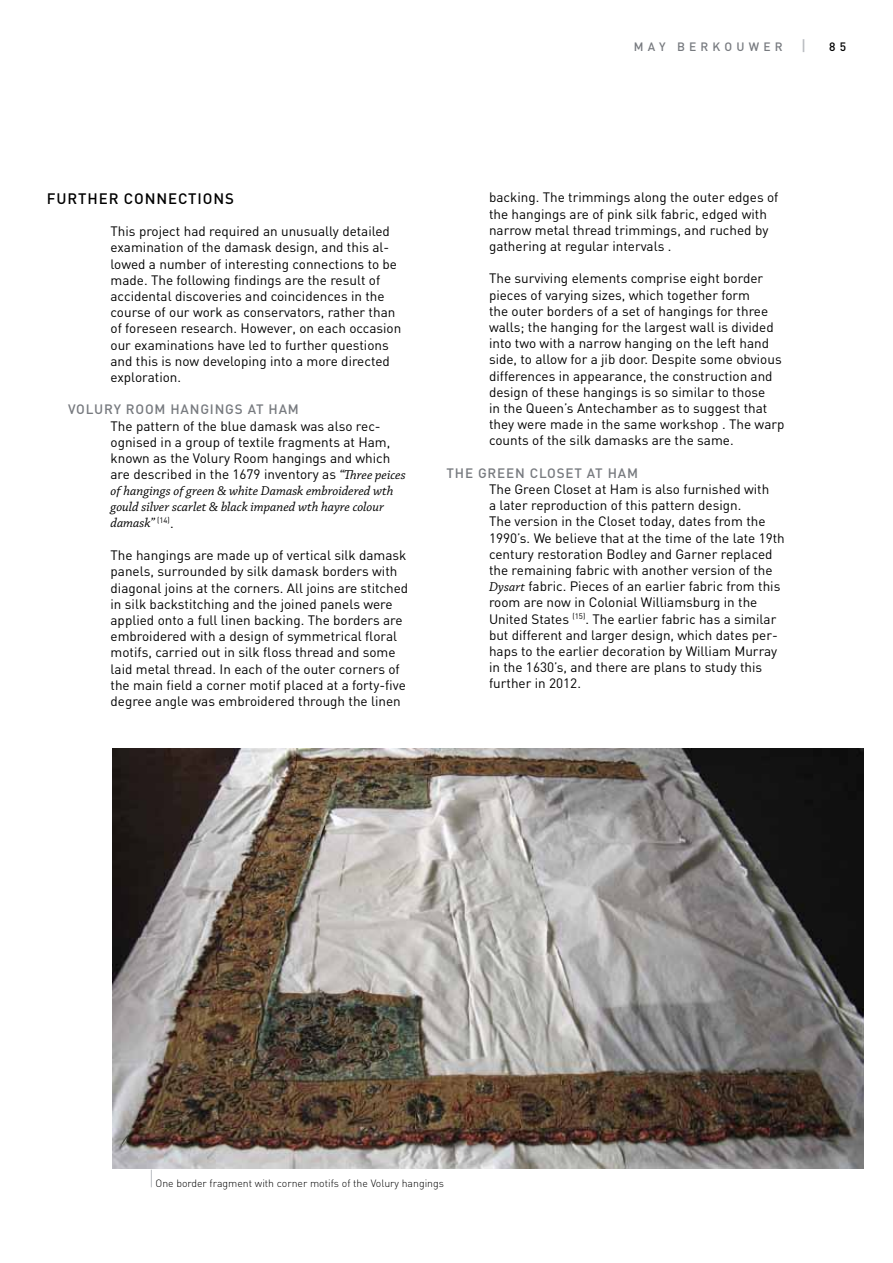
<style>
.page{position:relative;width:893px;height:1263px;background:#fff}
.page>*{position:absolute;margin:0;border:0;box-sizing:border-box;transform-origin:0 0}
.t1{font:500 15px "DIN";letter-spacing:.06em;color:#000}
.t2{font:13.5px/16.2px "DIN";color:#000}
.t3{font:italic 13.5px/16.2px "Chaparral Pro";color:#000}
.t4{font:500 13.5px "DIN";letter-spacing:.06em;color:#777a7f}
.t5{font:500 12px "DIN";letter-spacing:.35em;color:#777a7f}
.t6{font:500 12px "DIN";color:#000}
.t7{font:300 10.5px "DIN";color:#000}
.s1{font-size:15px;color:#b9bcc1}
.s2{font-family:"Chaparral Pro";font-style:italic}
.s3{font-family:"DIN";font-style:normal}
</style>
<div class="page">
<svg style="left:151px;top:1170px;width:1px;height:17px"></svg>
<img style="left:113px;top:748px;width:750px;height:421px">
<p class="t5" style="left:634px;top:39px;width:174px">MAY BERKOUWER <span class="s1">|</span></p>
<p class="t6" style="left:829px;top:39px;width:18px">8 5</p>
<p class="t1" style="left:47px;top:189px;width:189px">FURTHER CONNECTIONS</p>
<p class="t2" style="left:111px;top:223px;width:292px">This project had required an unusually detailed examination of the damask design, and this al&shy;lowed a number of interesting connections to be made. The following findings are the result of accidental discoveries and coincidences in the course of our work as conservators, rather than of foreseen research. However, on each occasion our examinations have led to further questions and this is now developing into a more directed exploration.</p>
<p class="t4" style="left:68px;top:401px;width:132px">VOLURY ROOM HANGINGS</p>
<p class="t4" style="left:248px;top:401px;width:50px">AT HAM</p>
<p class="t2" style="left:111px;top:417px;width:297px">The pattern of the blue damask was also rec&shy;ognised in a group of textile fragments at Ham, known as the Volury Room hangings and which are described in the 1679 inventory as <span class="s2">“Three peices</span></p>
<p class="t3" style="left:111px;top:483px;width:284px">of hangings of green &amp; white Damask embroidered wth gould silver scarlet &amp; black impaned wth hayre colour damask” <sup>(14)</sup><span class="s3">.</span></p>
<p class="t2" style="left:111px;top:547px;width:299px">The hangings are made up of vertical silk damask panels, surrounded by silk damask borders with diagonal joins at the corners. All joins are stitched in silk backstitching and the joined panels were applied onto a full linen backing. The borders are embroidered with a design of symmetrical floral motifs, carried out in silk floss thread and some laid metal thread. In each of the outer corners of the main field a corner motif placed at a forty-five degree angle was embroidered through the linen</p>
<p class="t2" style="left:489px;top:189px;width:291px">backing. The trimmings along the outer edges of the hangings are of pink silk fabric, edged with narrow metal thread trimmings, and ruched by gathering at regular intervals .</p>
<p class="t2" style="left:489px;top:270px;width:297px">The surviving elements comprise eight border pieces of varying sizes, which together form<br>the outer borders of a set of hangings for three walls; the hanging for the largest wall is divided into two with a narrow hanging on the left hand side, to allow for a jib door. Despite some obvious differences in appearance, the construction and design of these hangings is so similar to those<br>in the Queen’s Antechamber as to suggest that they were made in the same workshop . The warp counts of the silk damasks are the same.</p>
<p class="t4" style="left:446px;top:464px;width:191px">TH E GREEN CLOSET AT HAM</p>
<p class="t2" style="left:489px;top:481px;width:297px">The Green Closet at Ham is also furnished with<br>a later reproduction of this pattern design.<br>The version in the Closet today, dates from the 1990’s. We believe that at the time of the late 19th century restoration Bodley and Garner replaced the remaining fabric with another version of the <span class="s2">Dysart</span> fabric. Pieces of an earlier fabric from this room are now in Colonial Williamsburg in the United States <sup>(15)</sup>. The earlier fabric has a similar but different and larger design, which dates per&shy;haps to the earlier decoration by William Murray in the 1630’s, and there are plans to study this further in 2012.</p>
<p class="t7" style="left:155px;top:1177px;width:290px">One border fragment with corner motifs of the Volury hangings</p>
</div>
